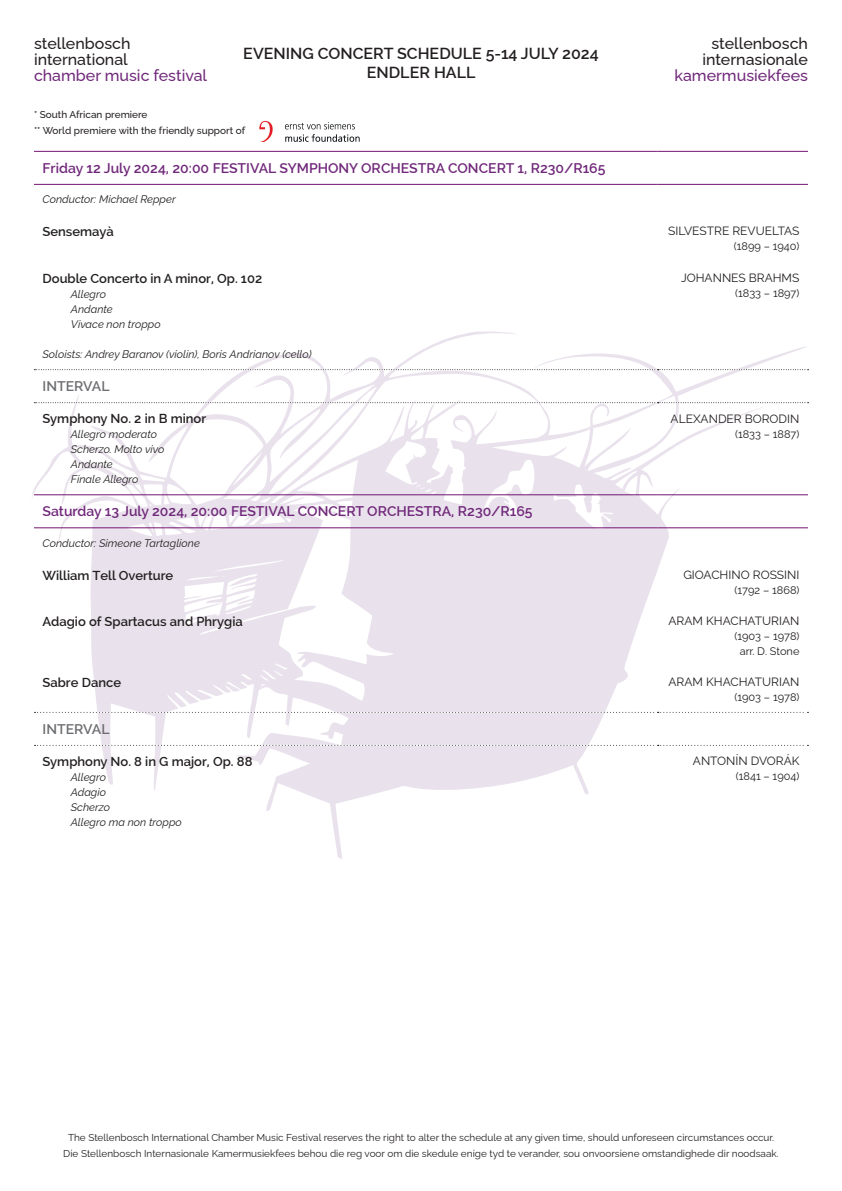
<style>
.page{position:relative;width:842px;height:1191px;background:#fff}
.page>*{position:absolute;margin:0;border:0;box-sizing:border-box;transform-origin:0 0}
.t1{font:100 16px/16px "Raleway";color:#231f20;text-align:center}
.t2{font:600 16px/19.2px "Raleway";color:#231f20;text-align:center}
.t3{font:100 16px "Raleway";color:#70287a}
.t4{font:600 14px "Raleway";color:#70287a}
.t5{font:600 14px "Raleway";color:#6c6d70}
.t6{font:600 13px "Raleway";color:#231f20}
.t7{font:100 12px "Raleway";color:#231f20}
.t8{font:italic 100 11px/15px "Raleway";color:#231f20}
.t9{font:100 11px/15px "Raleway";color:#231f20;text-align:center}
.t10{font:100 10px/16px "Raleway";color:#231f20;text-align:center}
</style>
<div class="page">
<svg style="left:32px;top:331px;width:776px;height:528px"></svg>
<img style="left:259px;top:120px;width:101px;height:21px">
<hr style="left:34px;top:151px;width:624px;height:1px;background:#731472">
<hr style="left:658px;top:151px;width:150px;height:1px;background:#731472">
<hr style="left:34px;top:184px;width:624px;height:1px;background:#731472">
<hr style="left:658px;top:184px;width:150px;height:1px;background:#731472">
<hr style="left:34px;top:494px;width:624px;height:1px;background:#731472">
<hr style="left:658px;top:494px;width:150px;height:1px;background:#731472">
<hr style="left:34px;top:527px;width:624px;height:1px;background:#731472">
<hr style="left:658px;top:527px;width:150px;height:1px;background:#731472">
<svg style="left:34px;top:369px;width:774px;height:1px"></svg>
<svg style="left:34px;top:402px;width:774px;height:1px"></svg>
<svg style="left:35px;top:712px;width:773px;height:1px"></svg>
<svg style="left:35px;top:745px;width:773px;height:1px"></svg>
<h1 class="t1" style="left:702px;top:34px;width:107px">stellenbosch internasionale</h1>
<h1 class="t3" style="left:674px;top:63px;width:135px">kamermusiekfees</h1>
<h1 class="t1" style="left:34px;top:34px;width:98px;text-align:left">stellenbosch international</h1>
<h1 class="t3" style="left:34px;top:63px;width:175px">chamber music festival</h1>
<h1 class="t2" style="left:243px;top:44px;width:357px">EVENING CONCERT SCHEDULE 5-14 JULY 2024<br>ENDLER HALL</h1>
<p class="t10" style="left:34px;top:105px;width:213px;text-align:left">* South African premiere<br>** World premiere with the friendly support of</p>
<h2 class="t4" style="left:43px;top:160px;width:564px">Friday 12 July 2024, 20:00 FESTIVAL SYMPHONY ORCHESTRA CONCERT 1, R230/R165</h2>
<p class="t8" style="left:43px;top:191px;width:135px">Conductor: Michael Repper</p>
<h3 class="t6" style="left:43px;top:224px;width:73px">Sensemayà</h3>
<p class="t7" style="left:668px;top:221px;width:133px">SILVESTRE REVUELTAS</p>
<p class="t9" style="left:734px;top:238px;width:67px">(1899 – 1940)</p>
<h3 class="t6" style="left:43px;top:271px;width:221px">Double Concerto in A minor, Op. 102</h3>
<p class="t8" style="left:71px;top:286px;width:91px">Allegro<br>Andante<br>Vivace non troppo</p>
<p class="t8" style="left:43px;top:346px;width:271px">Soloists: Andrey Baranov (violin), Boris Andrianov (cello)</p>
<p class="t7" style="left:681px;top:268px;width:120px">JOHANNES BRAHMS</p>
<p class="t9" style="left:735px;top:285px;width:66px">(1833 – 1897)</p>
<h2 class="t5" style="left:43px;top:378px;width:69px">INTERVAL</h2>
<h3 class="t6" style="left:43px;top:411px;width:165px">Symphony No. 2 in B minor</h3>
<p class="t8" style="left:71px;top:426px;width:95px">Allegro moderato<br>Scherzo. Molto vivo<br>Andante<br>Finale Allegro</p>
<p class="t7" style="left:671px;top:409px;width:130px">ALEXANDER BORODIN</p>
<p class="t9" style="left:735px;top:425px;width:66px">(1833 – 1887)</p>
<h2 class="t4" style="left:43px;top:503px;width:492px">Saturday 13 July 2024, 20:00 FESTIVAL CONCERT ORCHESTRA, R230/R165</h2>
<p class="t8" style="left:43px;top:534px;width:159px">Conductor: Simeone Tartaglione</p>
<h3 class="t6" style="left:43px;top:567px;width:132px">William Tell Overture</h3>
<p class="t7" style="left:683px;top:565px;width:118px">GIOACHINO ROSSINI</p>
<p class="t9" style="left:735px;top:581px;width:66px">(1792 – 1868)</p>
<h3 class="t6" style="left:43px;top:614px;width:202px">Adagio of Spartacus and Phrygia</h3>
<p class="t7" style="left:668px;top:611px;width:132px">ARAM KHACHATURIAN</p>
<p class="t9" style="left:734px;top:627px;width:67px">(1903 – 1978) arr. D. Stone</p>
<h3 class="t6" style="left:43px;top:675px;width:80px">Sabre Dance</h3>
<p class="t7" style="left:668px;top:672px;width:132px">ARAM KHACHATURIAN</p>
<p class="t9" style="left:734px;top:688px;width:67px">(1903 – 1978)</p>
<h2 class="t5" style="left:43px;top:721px;width:69px">INTERVAL</h2>
<h3 class="t6" style="left:43px;top:754px;width:211px">Symphony No. 8 in G major, Op. 88</h3>
<p class="t8" style="left:71px;top:768px;width:113px">Allegro<br>Adagio<br>Scherzo<br>Allegro ma non troppo</p>
<p class="t7" style="left:693px;top:751px;width:108px">ANTONÍN DVORÁK</p>
<p class="t9" style="left:736px;top:767px;width:65px">(1841 – 1904)</p>
<p class="t10" style="left:63px;top:1128px;width:717px">The Stellenbosch International Chamber Music Festival reserves the right to alter the schedule at any given time, should unforeseen circumstances occur.<br>Die Stellenbosch Internasionale Kamermusiekfees behou die reg voor om die skedule enige tyd te verander, sou onvoorsiene omstandighede dir noodsaak.</p>
</div>
